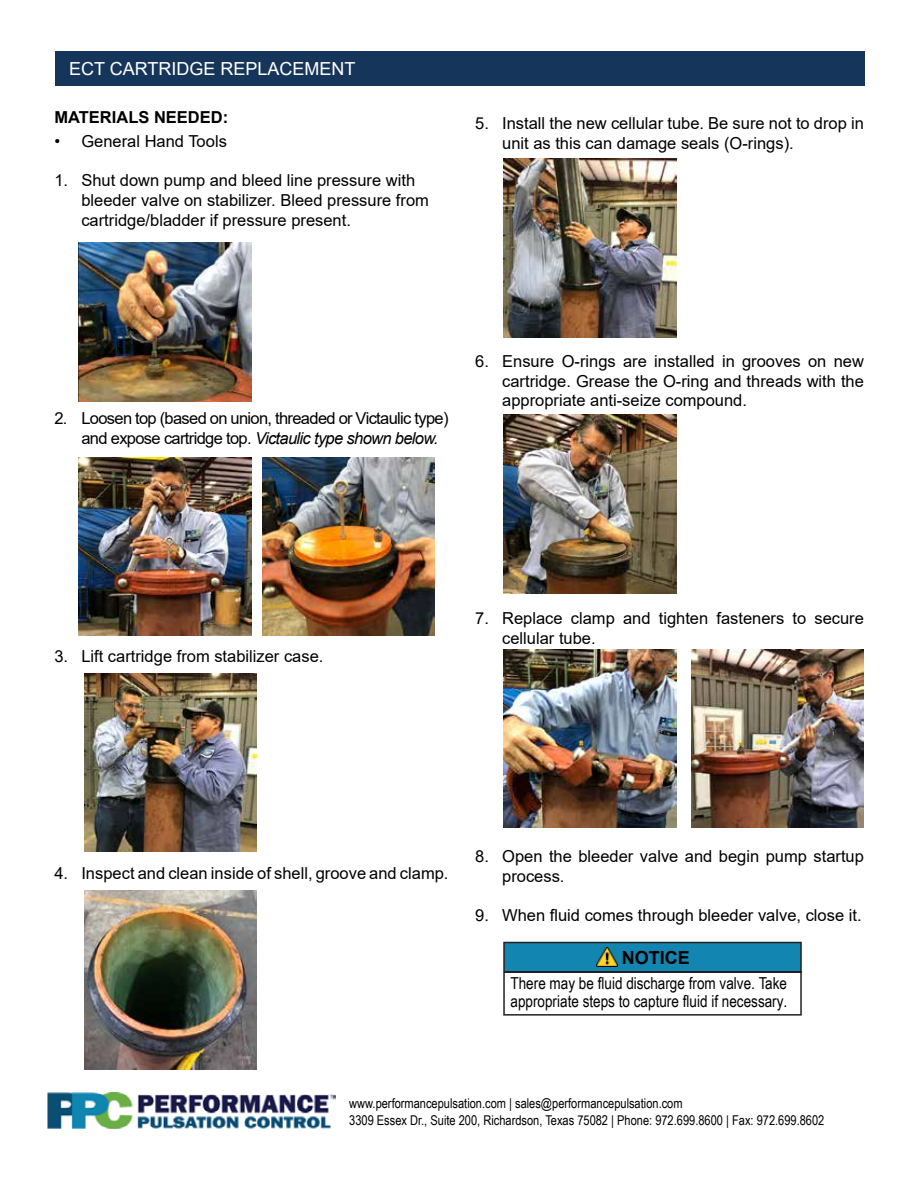
<style>
.page{position:relative;width:918px;height:1188px;background:#fff}
.page>*{position:absolute;margin:0;border:0;box-sizing:border-box;transform-origin:0 0}
.t1{font:18px "Arial";color:#fff}
.t2{font:700 18px "Arial";color:#000}
.t3{font:16.5px/19.8px "Arial";color:#000}
.t4{font:16.5px/19.8px "Arial";letter-spacing:-.04em;color:#000}
.t5{font:16.5px/18px "Arial Narrow";color:#000}
.t6{font:700 16.5px "Arial";color:#000}
.t7{font:13.5px/16.2px "Arial Narrow";color:#000}
.s1{font-style:italic}
</style>
<div class="page">
<img style="left:48px;top:1092px;width:288px;height:37px">
<div style="left:55px;top:52px;width:810px;height:34px;background:#16355a"></div>
<img style="left:79px;top:243px;width:173px;height:159px">
<img style="left:79px;top:457px;width:173px;height:179px">
<img style="left:262px;top:457px;width:173px;height:179px">
<img style="left:84px;top:673px;width:173px;height:179px">
<img style="left:84px;top:891px;width:173px;height:178px">
<img style="left:503px;top:415px;width:173px;height:179px">
<img style="left:503px;top:159px;width:173px;height:178px">
<img style="left:503px;top:649px;width:173px;height:179px">
<img style="left:691px;top:649px;width:173px;height:179px">
<svg style="left:503px;top:942px;width:299px;height:74px"></svg>
<hr style="left:504px;top:971px;width:297px;height:2px;background:#241f21">
<p class="t1" style="left:69px;top:56px;width:288px">ECT CARTRIDGE REPLACEMENT</p>
<p class="t6" style="left:54px;top:105px;width:175px">MATERIALS NEEDED:</p>
<p class="t3" style="left:54px;top:131px;width:174px">• General Hand Tools</p>
<p class="t3" style="left:81px;top:171px;width:349px;text-indent:-27px">1. Shut down pump and bleed line pressure with bleeder valve on stabilizer. Bleed pressure from cartridge/bladder if pressure present.</p>
<p class="t3" style="left:502px;top:113px;width:363px;text-indent:-27px">5. Install the new cellular tube. Be sure not to drop in unit as this can damage seals (O-rings).</p>
<p class="t4" style="left:81px;top:408px;width:369px;text-indent:-27px">2. Loosen top (based on union, threaded or Victaulic type) and expose cartridge top. <span class="s1">Victaulic type shown below.</span></p>
<p class="t3" style="left:502px;top:351px;width:363px;text-align:justify;text-indent:-27px">6. Ensure O-rings are installed in grooves on new cartridge. Grease the O-ring and threads with the appropriate anti-seize compound.</p>
<p class="t3" style="left:54px;top:646px;width:271px">3. Lift cartridge from stabilizer case.</p>
<p class="t3" style="left:502px;top:608px;width:363px;text-indent:-27px">7. Replace clamp and tighten fasteners to secure cellular tube.</p>
<p class="t3" style="left:54px;top:864px;width:396px">4. Inspect and clean inside of shell, groove and clamp.</p>
<p class="t3" style="left:502px;top:846px;width:363px;text-indent:-27px">8. Open the bleeder valve and begin pump startup process.</p>
<p class="t3" style="left:475px;top:905px;width:388px">9. When fluid comes through bleeder valve, close it.</p>
<p class="t2" style="left:622px;top:945px;width:69px">NOTICE</p>
<p class="t5" style="left:511px;top:974px;width:278px">There may be fluid discharge from valve. Take appropriate steps to capture fluid if necessary.</p>
<p class="t7" style="left:349px;top:1095px;width:477px">www.performancepulsation.com | sales@performancepulsation.com<br>3309 Essex Dr., Suite 200, Richardson, Texas 75082 | Phone: 972.699.8600 | Fax: 972.699.8602</p>
</div>
